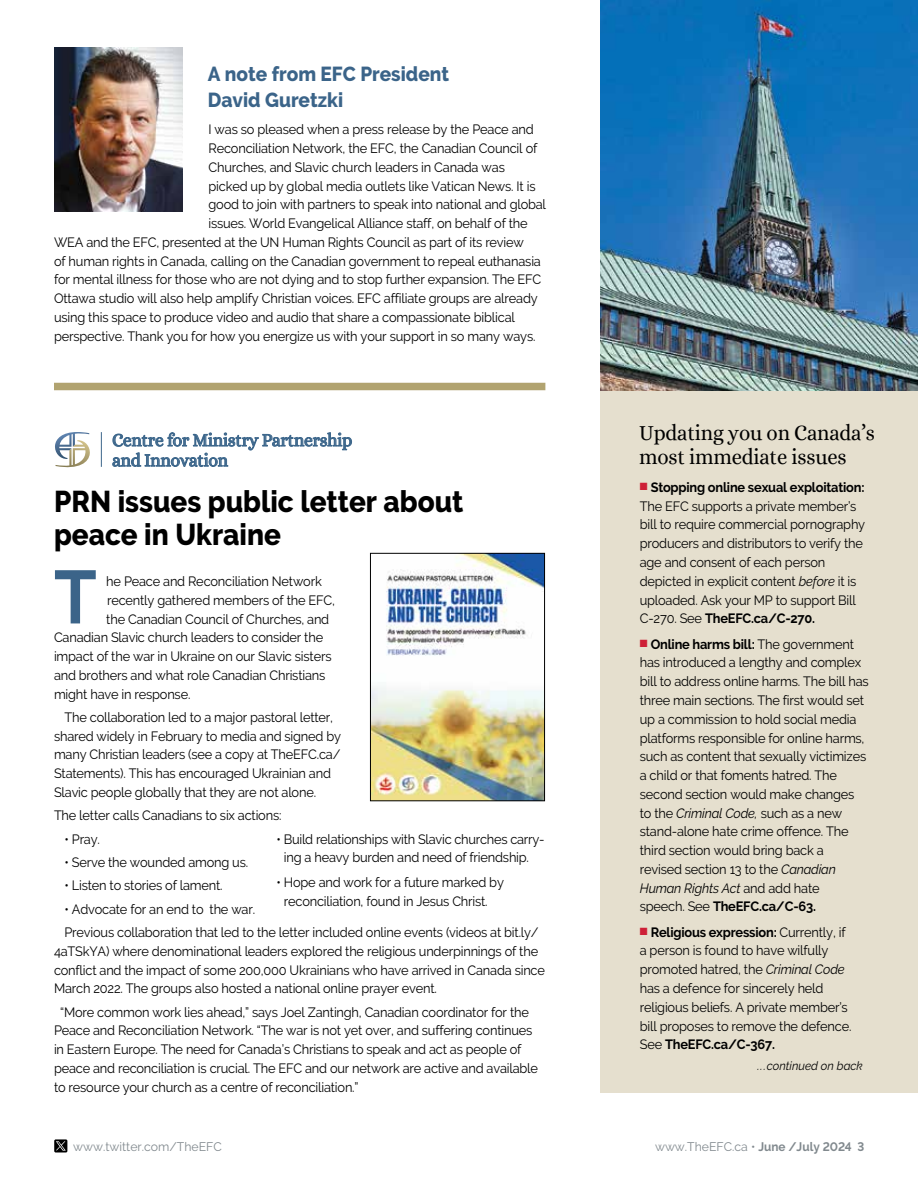
<style>
.page{position:relative;width:918px;height:1188px;background:#fff}
.page>*{position:absolute;margin:0;border:0;box-sizing:border-box;transform-origin:0 0}
.t1{font:700 75px "Raleway";color:#3b6489;scale:.92 1}
.t2{font:800 30px/32.2px "Raleway";color:#000;scale:.93 1}
.t3{font:22.2px/23.2px "Alice";letter-spacing:-.01em;color:#000;scale:.93 1}
.t4{font:800 20.25px/25.5px "Raleway";color:#3b6489;scale:.94 1}
.t5{font:18.45px/20.2px "Alice";letter-spacing:-.015em;color:#3c668b;scale:.95 1}
.t6{font:13.5px/18.8px "Raleway";letter-spacing:-.015em;color:#000;scale:.95 1}
.t7{font:500 12.75px "Raleway";letter-spacing:-.015em;color:#000;scale:.94 1}
.t8{font:12.3px "Raleway";color:#81898e}
.t9{font:italic 12px "Raleway";color:#000;scale:.96 1}
.s1{color:#ce2037}
.s2{font-weight:700}
.s3{font-style:italic}
</style>
<div class="page">
<div style="left:600px;top:385px;width:318px;height:707px;background:#e5dfce"></div>
<img style="left:54px;top:48px;width:128px;height:163px">
<img style="left:600px;top:0;width:318px;height:390px">
<div style="left:54px;top:383px;width:491px;height:7px;background:#b1a370"></div>
<svg style="left:55px;top:432px;width:35px;height:36px"></svg>
<svg style="left:113px;top:432px;width:239px;height:35px"></svg>
<hr style="left:101px;top:432px;width:1px;height:35px;background:#3c668b">
<div style="left:54px;top:1139px;width:13px;height:14px;background:#000;border-radius:2px"></div>
<svg style="left:56px;top:1141px;width:10px;height:10px"></svg>
<img style="left:372px;top:555px;width:171px;height:244px">
<div style="left:370px;top:553px;width:175px;height:248px;border:1px solid #000"></div>
<h3 class="t4" style="left:208px;top:62px;width:258px">A note from EFC President<br>David Guretzki</h3>
<p class="t6" style="left:209px;top:120px;width:344px">I was so pleased when a press release by the Peace and</p>
<p class="t6" style="left:209px;top:139px;width:348px">Reconciliation Network, the EFC, the Canadian Council of</p>
<p class="t6" style="left:209px;top:158px;width:314px">Churches, and Slavic church leaders in Canada was</p>
<p class="t6" style="left:209px;top:176px;width:346px">picked up by global media outlets like Vatican News. It is</p>
<p class="t6" style="left:209px;top:195px;width:357px">good to join with partners to speak into national and global</p>
<p class="t6" style="left:209px;top:214px;width:338px">issues. World Evangelical Alliance staff, on behalf of the</p>
<p class="t6" style="left:54px;top:233px;width:496px">WEA and the EFC, presented at the UN Human Rights Council as part of its review</p>
<p class="t6" style="left:54px;top:251px;width:514px">of human rights in Canada, calling on the Canadian government to repeal euthanasia</p>
<p class="t6" style="left:54px;top:270px;width:515px">for mental illness for those who are not dying and to stop further expansion. The EFC</p>
<p class="t6" style="left:54px;top:289px;width:511px">Ottawa studio will also help amplify Christian voices. EFC affiliate groups are already</p>
<p class="t6" style="left:54px;top:308px;width:487px">using this space to produce video and audio that share a compassionate biblical</p>
<p class="t6" style="left:54px;top:326px;width:508px">perspective. Thank you for how you energize us with your support in so many ways.</p>
<h3 class="t5" style="left:112px;top:430px;width:254px">Centre for Ministry Partnership and Innovation</h3>
<p class="t7" style="left:114px;top:492px;width:192px">the evangelical church in Canada</p>
<h2 class="t2" style="left:54px;top:486px;width:442px">PRN issues public letter about peace in Ukraine</h2>
<p class="t6" style="left:106px;top:572px;width:228px">he Peace and Reconciliation Network</p>
<p class="t6" style="left:107px;top:591px;width:241px">recently gathered members of the EFC,</p>
<p class="t6" style="left:106px;top:609px;width:236px">the Canadian Council of Churches, and</p>
<p class="t6" style="left:54px;top:628px;width:285px">Canadian Slavic church leaders to consider the</p>
<p class="t6" style="left:54px;top:647px;width:294px">impact of the war in Ukraine on our Slavic sisters</p>
<p class="t6" style="left:54px;top:666px;width:287px">and brothers and what role Canadian Christians</p>
<p class="t6" style="left:54px;top:684px;width:145px">might have in response.</p>
<p class="t6" style="left:54px;top:708px;width:304px;text-indent:11px">The collaboration led to a major pastoral letter, shared widely in February to media and signed by many Christian leaders (see a copy at TheEFC.ca/ Statements). This has encouraged Ukrainian and Slavic people globally that they are not alone.</p>
<p class="t6" style="left:54px;top:806px;width:241px">The letter calls Canadians to six actions:</p>
<p class="t6" style="left:65px;top:830px;width:39px">• Pray.</p>
<p class="t6" style="left:65px;top:853px;width:195px">• Serve the wounded among us.</p>
<p class="t6" style="left:65px;top:876px;width:168px">• Listen to stories of lament.</p>
<p class="t6" style="left:65px;top:897px;width:501px;line-height:23.4px">• Advocate for an end to the war.<br>Previous collaboration that led to the letter included online events (videos at bit.ly/</p>
<p class="t6" style="left:54px;top:942px;width:518px">4aTSkYA) where denominational leaders explored the religious underpinnings of the conflict and the impact of some 200,000 Ukrainians who have arrived in Canada since<br>March 2022. The groups also hosted a national online prayer event.</p>
<p class="t6" style="left:54px;top:1002px;width:511px;text-indent:6px">“More common work lies ahead,” says Joel Zantingh, Canadian coordinator for the Peace and Reconciliation Network. “The war is not yet over, and suffering continues in Eastern Europe. The need for Canada’s Christians to speak and act as people of peace and reconciliation is crucial. The EFC and our network are active and available to resource your church as a centre of reconciliation.”</p>
<h1 class="t1" style="left:54px;top:554px;width:48px">T</h1>
<p class="t6" style="left:276px;top:829px;width:284px;text-align:center">• Build relationships with Slavic churches carry&shy;ing a heavy burden and need of friendship.</p>
<p class="t6" style="left:284px;top:873px;width:233px;text-indent:-8px">• Hope and work for a future marked by reconciliation, found in Jesus Christ.</p>
<h3 class="t3" style="left:639px;top:422px;width:255px">Updating you on Canada’s most immediate issues</h3>
<p class="t6" style="left:640px;top:478px;width:239px"><span class="s1">■</span> <span class="s2">Stopping online sexual exploitation:<br></span>The EFC supports a private member’s bill to require commercial pornography producers and distributors to verify the age and consent of each person depicted in explicit content <span class="s3">before</span> it is uploaded. Ask your MP to support Bill C-270. See <span class="s2">TheEFC.ca/C-270.</span></p>
<p class="t6" style="left:640px;top:635px;width:243px"><span class="s1">■</span> <span class="s2">Online harms bill:</span> The government has introduced a lengthy and complex bill to address online harms. The bill has three main sections. The first would set up a commission to hold social media platforms responsible for online harms, such as content that sexually victimizes a child or that foments hatred. The second section would make changes to the <span class="s3">Criminal Code,</span> such as a new stand-alone hate crime offence. The third section would bring back a revised section 13 to the <span class="s3">Canadian Human Rights Act</span> and add hate<br>speech. See <span class="s2">TheEFC.ca/C-63.</span></p>
<p class="t6" style="left:640px;top:923px;width:224px"><span class="s1">■</span> <span class="s2">Religious expression:</span> Currently, if a person is found to have wilfully promoted hatred, the <span class="s3">Criminal Code </span>has a defence for sincerely held religious beliefs. A private member’s bill proposes to remove the defence.<br>See <span class="s2">TheEFC.ca/C-367.</span></p>
<p class="t9" style="left:758px;top:1059px;width:111px">...continued on back</p>
<p class="t8" style="left:73px;top:1139px;width:150px">www.twitter.com/TheEFC</p>
<p class="t8" style="left:655px;top:1139px;width:211px">www.TheEFC.ca • <span class="s2">June /July 2024 3</span></p>
</div>
